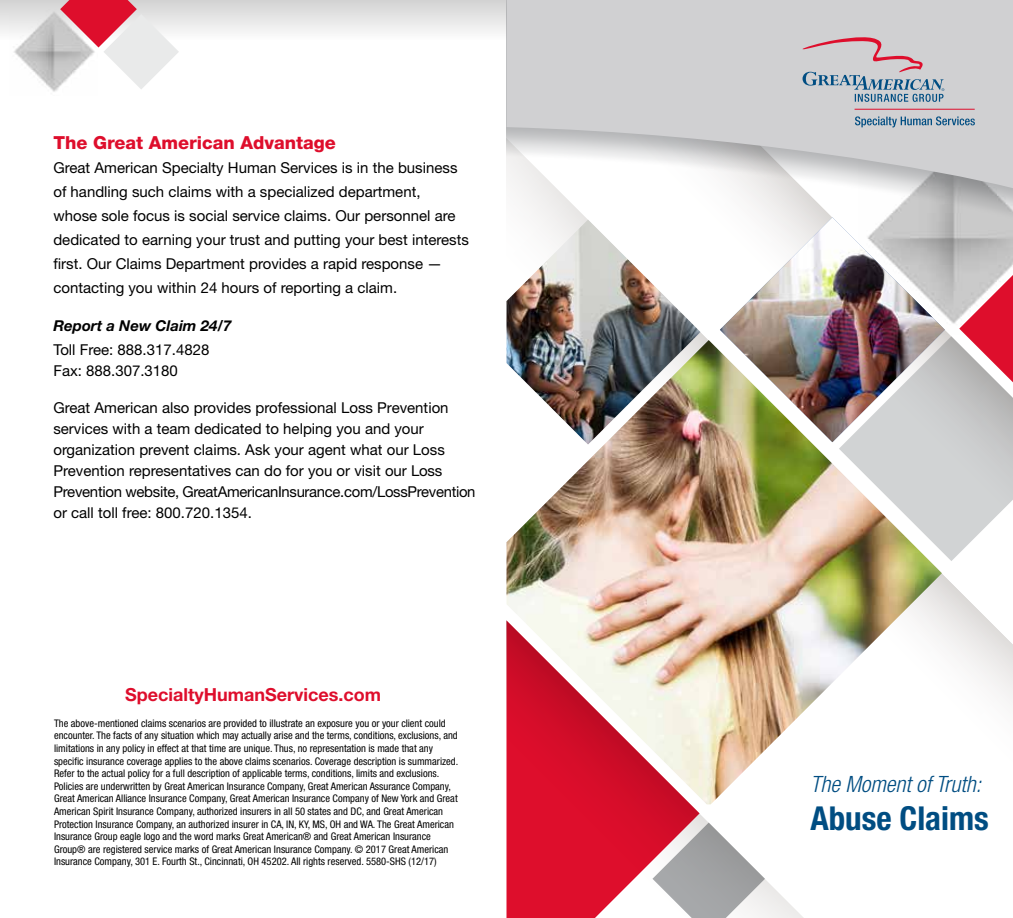
<style>
.page{position:relative;width:1013px;height:918px;background:#fff}
.page>*{position:absolute;margin:0;border:0;box-sizing:border-box;transform-origin:0 0}
.t1{font:700 condensed 33px "Helvetica Neue LT Std";color:#004d82}
.t2{font:italic 300 condensed 22.5px "Helvetica Neue LT Std";color:#004d82}
.t3{font:700 18px "Helvetica Neue LT Std";color:#de0e2c}
.t4{font:800 18px "Helvetica Neue LT Std";color:#de0e2c}
.t5{font:15px/21px "Helvetica Neue LT Std";color:#000}
.t6{font:italic 700 15px "Helvetica Neue LT Std";color:#000}
.t7{font:condensed 10.5px/12.6px "Helvetica Neue LT Std";color:#000}
</style>
<div class="page">
<img style="left:14px;top:40px;width:46px;height:52px">
<svg style="left:0;top:0;width:506px;height:40px"></svg>
<svg style="left:60px;top:0;width:119px;height:89px"></svg>
<svg style="left:968px;top:609px;width:44px;height:93px"></svg>
<svg style="left:506px;top:609px;width:462px;height:309px"></svg>
<svg style="left:700px;top:221px;width:312px;height:388px"></svg>
<img style="left:506px;top:221px;width:194px;height:119px">
<img style="left:506px;top:340px;width:436px;height:464px">
<img style="left:720px;top:221px;width:224px;height:221px">
<svg style="left:514px;top:188px;width:498px;height:33px"></svg>
<svg style="left:506px;top:0;width:506px;height:188px;background:#d3d3d4"></svg>
<svg style="left:802px;top:35px;width:142px;height:67px;background:#bebac2"></svg>
<svg style="left:855px;top:116px;width:119px;height:11px"></svg>
<hr style="left:854px;top:109px;width:120px;height:1px;background:#de0e2c">
<h3 class="t4" style="left:53px;top:132px;width:284px">The Great American Advantage</h3>
<p class="t5" style="left:53px;top:156px;width:417px;line-height:24px">Great American Specialty Human Services is in the business of handling such claims with a specialized department,<br>whose sole focus is social service claims. Our personnel are dedicated to earning your trust and putting your best interests first. Our Claims Department provides a rapid response — contacting you within 24 hours of reporting a claim.</p>
<h3 class="t6" style="left:53px;top:316px;width:180px">Report a New Claim 24/7</h3>
<h3 class="t5" style="left:53px;top:339px;width:157px">Toll Free: 888.317.4828<br>Fax: 888.307.3180</h3>
<p class="t5" style="left:53px;top:397px;width:423px">Great American also provides professional Loss Prevention services with a team dedicated to helping you and your organization prevent claims. Ask your agent what our Loss Prevention representatives can do for you or visit our Loss Prevention website, GreatAmericanInsurance.com/LossPrevention or call toll free: 800.720.1354.</p>
<h3 class="t3" style="left:125px;top:683px;width:257px">SpecialtyHumanServices.com</h3>
<p class="t7" style="left:54px;top:717px;width:406px">The above-mentioned claims scenarios are provided to illustrate an exposure you or your client could encounter. The facts of any situation which may actually arise and the terms, conditions, exclusions, and limitations in any policy in effect at that time are unique. Thus, no representation is made that any specific insurance coverage applies to the above claims scenarios. Coverage description is summarized.<br>Refer to the actual policy for a full description of applicable terms, conditions, limits and exclusions.<br>Policies are underwritten by Great American Insurance Company, Great American Assurance Company, Great American Alliance Insurance Company, Great American Insurance Company of New York and Great American Spirit Insurance Company, authorized insurers in all 50 states and DC, and Great American Protection Insurance Company, an authorized insurer in CA, IN, KY, MS, OH and WA. The Great American Insurance Group eagle logo and the word marks Great American® and Great American Insurance Group® are registered service marks of Great American Insurance Company. © 2017 Great American Insurance Company, 301 E. Fourth St., Cincinnati, OH 45202. All rights reserved. 5580-SHS (12/17)</p>
<h2 class="t2" style="left:810px;top:771px;width:172px">The Moment of Truth:</h2>
<h1 class="t1" style="left:810px;top:798px;width:180px">Abuse Claims</h1>
</div>
